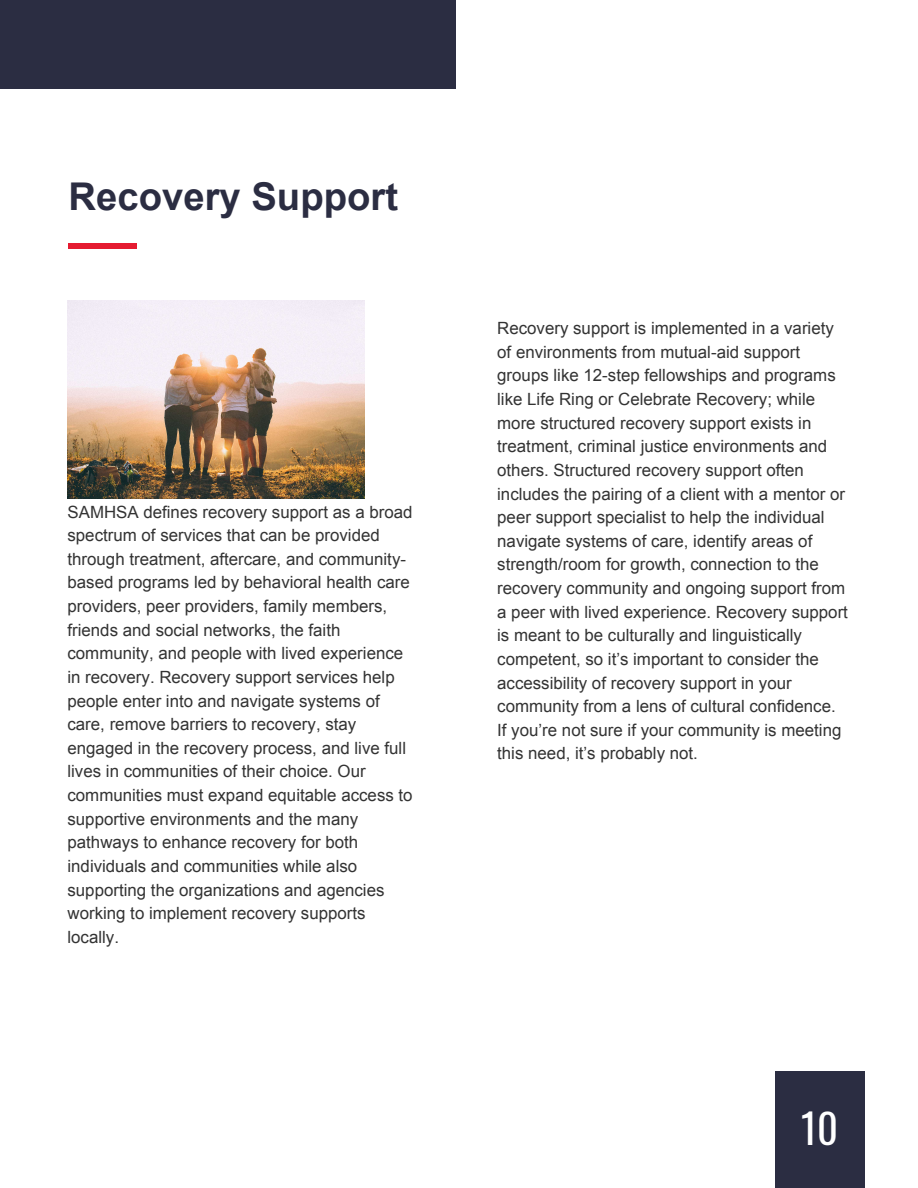
<style>
.page{position:relative;width:918px;height:1188px;background:#fff}
.page>*{position:absolute;margin:0;border:0;box-sizing:border-box;transform-origin:0 0}
.t1{font:40.5px "Oswald";color:#fff}
.t2{font:700 38.25px "Arial";color:#2b2d42}
.t3{font:16.8px/23.7px "Arial";color:#333}
</style>
<div class="page">
<div style="left:69px;top:243px;width:68px;height:6px;background:#e51b31"></div>
<div style="left:0;top:0;width:456px;height:89px;background:#2b2d42"></div>
<div style="left:775px;top:1071px;width:90px;height:117px;background:#2b2d42"></div>
<img style="left:68px;top:300px;width:296px;height:198px">
<h2 class="t2" style="left:69px;top:171px;width:331px">Recovery Support</h2>
<p class="t3" style="left:68px;top:500px;width:347px">SAMHSA defines recovery support as a broad spectrum of services that can be provided through treatment, aftercare, and community&shy;based programs led by behavioral health care providers, peer providers, family members, friends and social networks, the faith community, and people with lived experience in recovery. Recovery support services help people enter into and navigate systems of care, remove barriers to recovery, stay engaged in the recovery process, and live full lives in communities of their choice. Our communities must expand equitable access to supportive environments and the many pathways to enhance recovery for both individuals and communities while also supporting the organizations and agencies working to implement recovery supports locally.</p>
<p class="t3" style="left:497px;top:317px;width:352px">Recovery support is implemented in a variety of environments from mutual-aid support groups like 12-step fellowships and programs like Life Ring or Celebrate Recovery; while more structured recovery support exists in treatment, criminal justice environments and others. Structured recovery support often includes the pairing of a client with a mentor or peer support specialist to help the individual navigate systems of care, identify areas of strength/room for growth, connection to the recovery community and ongoing support from a peer with lived experience. Recovery support is meant to be culturally and linguistically competent, so it’s important to consider the accessibility of recovery support in your community from a lens of cultural confidence.<br>If you’re not sure if your community is meeting this need, it’s probably not.</p>
<h1 class="t1" style="left:801px;top:1093px;width:38px">10</h1>
</div>
